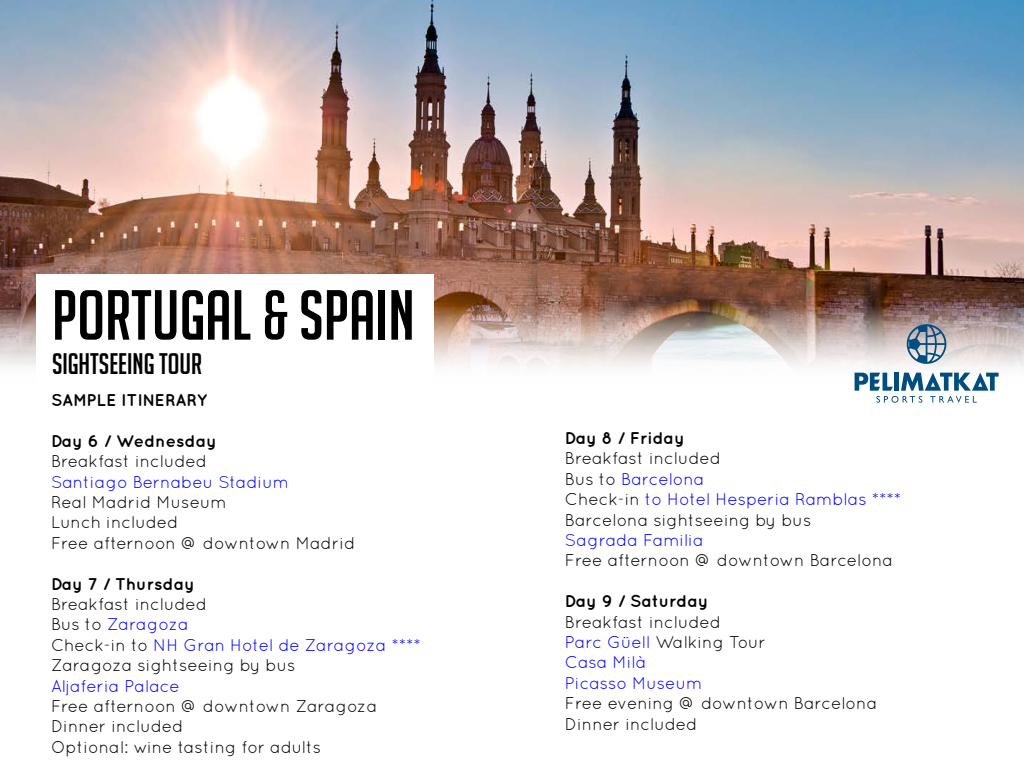
<style>
.page{position:relative;width:1024px;height:768px;background:#fff}
.page>*{position:absolute;margin:0;border:0;box-sizing:border-box;transform-origin:0 0}
.t1{font:69px "Big Noodle Titling";color:#000}
.t2{font:29px "Big Noodle Titling";color:#000}
.t3{font:17px/20.4px "Quicksand";color:#000}
.t4{font:17px/20.4px "Quicksand";color:#00f}
.t5{font:700 17px "Quicksand";color:#000}
.s1{color:#00f}
.s2{color:#000}
</style>
<div class="page">
<img style="left:0;top:0;width:1024px;height:384px">
<svg style="left:907px;top:324px;width:39px;height:40px;background:#8098ab"></svg>
<svg style="left:855px;top:373px;width:144px;height:30px"></svg>
<div style="left:36px;top:274px;width:398px;height:119px;background:#fff"></div>
<h1 class="t1" style="left:52px;top:278px;width:364px">PORTUGAL &amp; SPAIN</h1>
<h2 class="t2" style="left:52px;top:349px;width:152px">SIGHTSEEING TOUR</h2>
<p class="t5" style="left:51px;top:390px;width:158px">SAMPLE ITINERARY</p>
<p class="t5" style="left:51px;top:431px;width:167px">Day 6 / Wednesday</p>
<p class="t3" style="left:51px;top:451px;width:158px">Breakfast included</p>
<p class="t4" style="left:51px;top:471px;width:239px">Santiago Bernabeu Stadium</p>
<p class="t3" style="left:51px;top:492px;width:306px">Real Madrid Museum<br>Lunch included<br>Free afternoon @ downtown Madrid</p>
<p class="t5" style="left:51px;top:574px;width:145px">Day 7 / Thursday</p>
<p class="t3" style="left:51px;top:594px;width:371px">Breakfast included<br>Bus to <span class="s1">Zaragoza<br></span>Check-in to <span class="s1">NH Gran Hotel de Zaragoza ****<br></span>Zaragoza sightseeing by bus</p>
<p class="t4" style="left:51px;top:675px;width:130px">Aljaferia Palace</p>
<p class="t3" style="left:51px;top:696px;width:328px">Free afternoon @ downtown Zaragoza<br>Dinner included<br>Optional: wine tasting for adults</p>
<p class="t5" style="left:565px;top:428px;width:121px">Day 8 / Friday</p>
<p class="t3" style="left:565px;top:448px;width:338px">Breakfast included<br>Bus to <span class="s1">Barcelona<br></span>Check-in <span class="s1">to Hotel Hesperia Ramblas ****<br></span>Barcelona sightseeing by bus</p>
<p class="t4" style="left:565px;top:530px;width:140px">Sagrada Familia</p>
<p class="t3" style="left:565px;top:550px;width:330px">Free afternoon @ downtown Barcelona</p>
<p class="t5" style="left:565px;top:591px;width:145px">Day 9 / Saturday</p>
<p class="t4" style="left:565px;top:611px;width:202px"><span class="s2">Breakfast included<br></span>Parc Güell <span class="s2">Walking Tour<br></span>Casa Milà<br>Picasso Museum</p>
<p class="t3" style="left:565px;top:693px;width:314px">Free evening @ downtown Barcelona<br>Dinner included</p>
</div>
